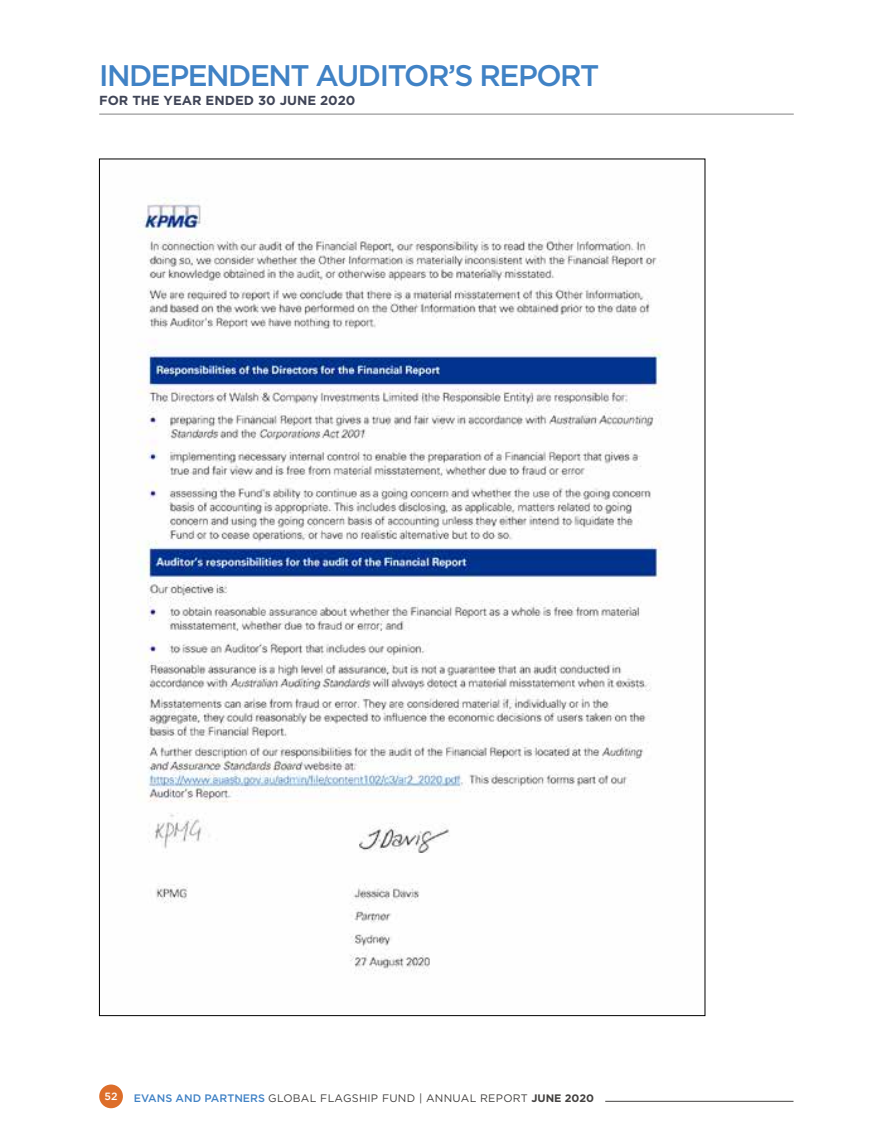
<style>
.page{position:relative;width:893px;height:1141px;background:#fff}
.page>*{position:absolute;margin:0;border:0;box-sizing:border-box;transform-origin:0 0}
.t1{font:500 29.75px "Gotham";letter-spacing:-.05em;color:#4082c5}
.t2{font:700 13.12px "Gotham";color:#404557}
.t3{font:10.85px "Gotham";letter-spacing:.025em;color:#434140}
.t4{font:500 10.5px "Gotham";color:#fff}
.s1{font-weight:500;color:#4082c5}
.s2{font-weight:700}
</style>
<div class="page">
<img style="left:137px;top:199px;width:525px;height:775px">
<div style="left:99px;top:1084px;width:24px;height:24px;background:#dd6e2a;border-radius:50%"></div>
<hr style="left:605px;top:1101px;width:188px;height:1px;background:#434140">
<hr style="left:99px;top:114px;width:695px;height:1px;background:#818182">
<h1 class="t1" style="left:99px;top:56px;width:502px">INDEPENDENT AUDITOR’S REPORT</h1>
<p class="t2" style="left:99px;top:92px;width:258px">FOR THE YEAR ENDED 30 JUNE 2020</p>
<p class="t4" style="left:105px;top:1090px;width:14px">52</p>
<p class="t3" style="left:134px;top:1091px;width:462px"><span class="s1">EVANS AND PARTNERS</span> GLOBAL FLAGSHIP FUND | ANNUAL REPORT <span class="s2">JUNE 2020</span></p>
</div>
